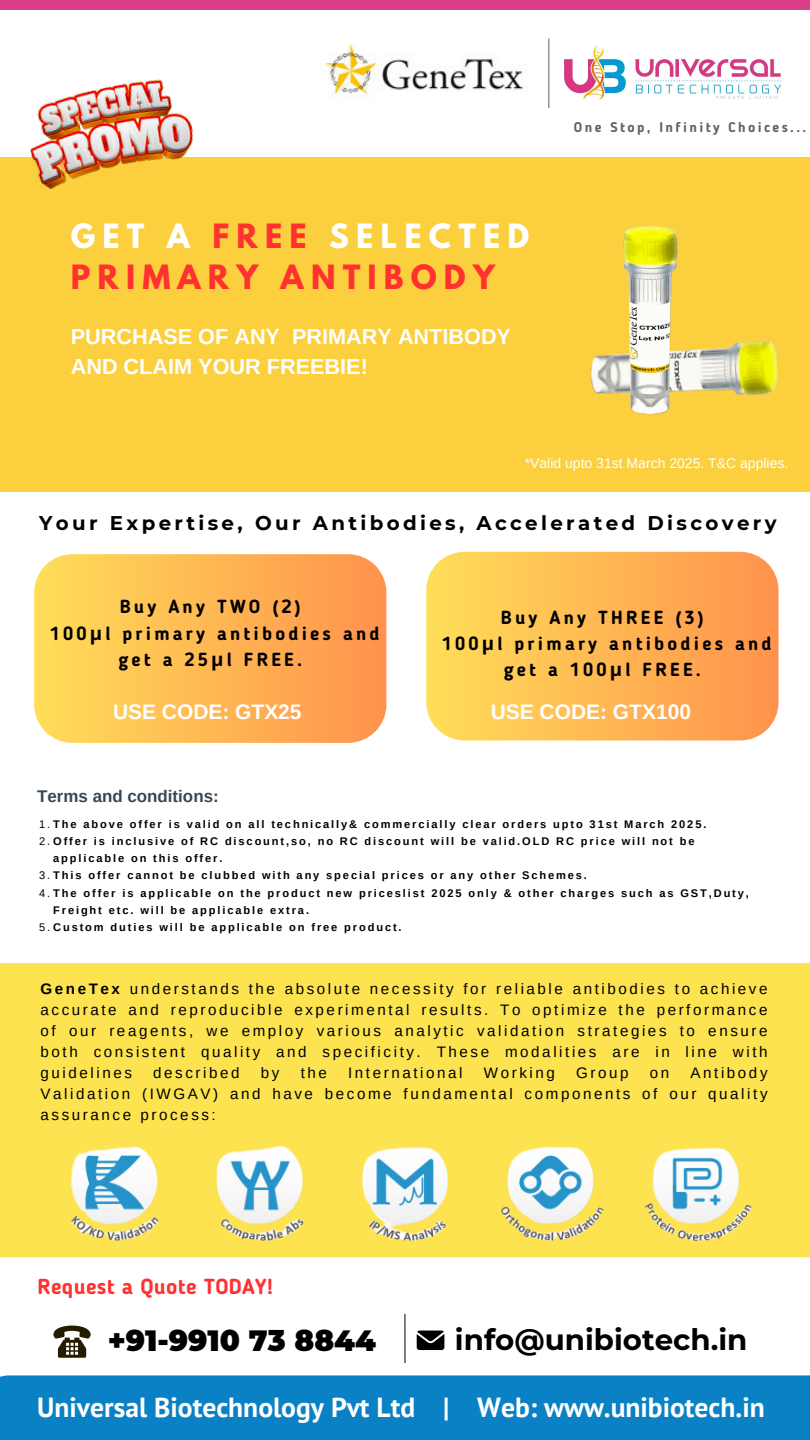
<style>
.page{position:relative;width:810px;height:1440px;background:#fff}
.page>*{position:absolute;margin:0;border:0;box-sizing:border-box;transform-origin:0 0}
.t1{font:700 29.6px/40.8px "League Spartan";letter-spacing:.24em;color:#ff3131}
.t2{font:700 29.3px "Montserrat";color:#000}
.t3{font:900 29.3px "Montserrat";color:#000}
.t4{font:700 27.6px "PT Sans";color:#fff}
.t5{font:700 21.7px/30px "Arimo";color:#fff}
.t6{font:700 21.6px "Blogger Sans";letter-spacing:.015em;color:#ff3131}
.t7{font:700 21px "Arimo";color:#fff}
.t8{font:700 19.8px "Montserrat";letter-spacing:.17em;color:#000}
.t9{font:700 18.8px/26.2px "Blogger Sans";letter-spacing:.17em;color:#000;text-align:center}
.t10{font:700 16.9px "Arimo";color:#374754}
.t11{font:15.2px/21px "Arimo";letter-spacing:.17em;color:#000;text-align:justify}
.t12{font:14px "Arimo";color:#fff}
.t13{font:700 13.9px "Blogger Sans";letter-spacing:.17em;color:#646160}
.t14{font:700 11.1px/17.2px "Arimo";letter-spacing:.17em;color:#000}
.s1{color:#fff}
.s2{font-family:"Noto Sans"}
.s3{font-weight:400}
.s4{font-weight:700}
</style>
<div class="page">
<img style="left:565px;top:45px;width:216px;height:55px">
<hr style="left:548px;top:38px;width:1px;height:70px;background:#646160">
<hr style="left:405px;top:1314px;width:1px;height:49px;background:#000">
<svg style="left:53px;top:1325px;width:38px;height:33px"></svg>
<div style="left:0;top:963px;width:810px;height:294px;background:#fce34f"></div>
<div style="left:0;top:1375px;width:810px;height:65px;background:#0b81c5"></div>
<div style="left:0;top:0;width:810px;height:10px;background:#d83f86"></div>
<img style="left:325px;top:44px;width:199px;height:56px">
<div style="left:0;top:157px;width:810px;height:335px;background:#fbcf3d"></div>
<img style="left:30px;top:79px;width:164px;height:110px">
<img style="left:590px;top:340px;width:188px;height:55px">
<img style="left:623px;top:226px;width:66px;height:189px">
<img style="left:34px;top:1109px;width:755px;height:149px">
<svg style="left:417px;top:1331px;width:27px;height:19px"></svg>
<svg style="left:34px;top:554px;width:352px;height:189px;background:#ffba58"></svg>
<svg style="left:426px;top:552px;width:353px;height:188px;background:#ffb956"></svg>
<h3 class="t1" style="left:71px;top:219px;width:460px"><span class="s1">GET A</span> FREE <span class="s1">SELECTED<br></span>PRIMARY ANTIBODY</h3>
<p class="t5" style="left:71px;top:321px;width:442px">PURCHASE OF ANY PRIMARY ANTIBODY<br>AND CLAIM YOUR FREEBIE!</p>
<p class="t13" style="left:574px;top:121px;width:234px">One Stop, Infinity Choices...</p>
<p class="t12" style="left:525px;top:455px;width:265px">*Valid upto 31st March 2025. T&amp;C applies.</p>
<p class="t8" style="left:39px;top:511px;width:739px">Your Expertise, Our Antibodies, Accelerated Discovery</p>
<p class="t9" style="left:50px;top:595px;width:331px">Buy Any TWO (2)<br>100<span class="s2">µ</span>l primary antibodies and get a 25<span class="s2">µ</span>l FREE.</p>
<h5 class="t9" style="left:442px;top:606px;width:331px">Buy Any THREE (3)<br>100<span class="s2">µ</span>l primary antibodies and get a 100<span class="s2">µ</span>l FREE.</h5>
<h3 class="t7" style="left:113px;top:700px;width:190px">USE CODE: GTX25</h3>
<h5 class="t7" style="left:491px;top:700px;width:202px">USE CODE: GTX100</h5>
<h1 class="t10" style="left:37px;top:787px;width:183px">Terms and conditions:</h1>
<h3 class="t14" style="left:39px;top:815px;width:669px"><span class="s3">1.</span>The above offer is valid on all technically&amp; commercially clear orders upto 31st March 2025.</h3>
<h5 class="t14" style="left:53px;top:832px;width:643px;text-indent:-14px"><span class="s3">2.</span>Offer is inclusive of RC discount,so, no RC discount will be valid.OLD RC price will not be applicable on this offer.</h5>
<p class="t14" style="left:39px;top:867px;width:549px"><span class="s3">3.</span>This offer cannot be clubbed with any special prices or any other Schemes.</p>
<p class="t14" style="left:53px;top:884px;width:697px;text-indent:-14px"><span class="s3">4.</span>The offer is applicable on the product new priceslist 2025 only &amp; other charges such as GST,Duty,<br>Freight etc. will be applicable extra.</p>
<p class="t14" style="left:39px;top:919px;width:364px"><span class="s3">5.</span>Custom duties will be applicable on free product.</p>
<h4 class="t11" style="left:41px;top:979px;width:729px"><span class="s4">GeneTex</span> understands the absolute necessity for reliable antibodies to achieve accurate and reproducible experimental results. To optimize the performance of our reagents, we employ various analytic validation strategies to ensure both consistent quality and specificity. These modalities are in line with guidelines</h4>
<h4 class="t11" style="left:41px;top:1063px;width:729px;text-indent:650px">Antibody Validation (IWGAV) and have become fundamental components of our quality assurance process:</h4>
<h4 class="t11" style="left:153px;top:1063px;width:88px">described</h4>
<h4 class="t11" style="left:261px;top:1063px;width:20px">by</h4>
<h4 class="t11" style="left:301px;top:1063px;width:28px">the</h4>
<h4 class="t11" style="left:348px;top:1063px;width:116px">International</h4>
<h4 class="t11" style="left:484px;top:1063px;width:73px">Working</h4>
<h4 class="t11" style="left:576px;top:1063px;width:54px">Group</h4>
<h4 class="t11" style="left:650px;top:1063px;width:21px">on</h4>
<h6 class="t6" style="left:37px;top:1277px;width:237px">Request a Quote TODAY!</h6>
<p class="t3" style="left:108px;top:1323px;width:270px">+91-9910 73 8844</p>
<p class="t2" style="left:455px;top:1322px;width:294px">info@unibiotech.in</p>
<p class="t4" style="left:37px;top:1389px;width:729px">Universal Biotechnology Pvt Ltd | Web: www.unibiotech.in</p>
</div>
